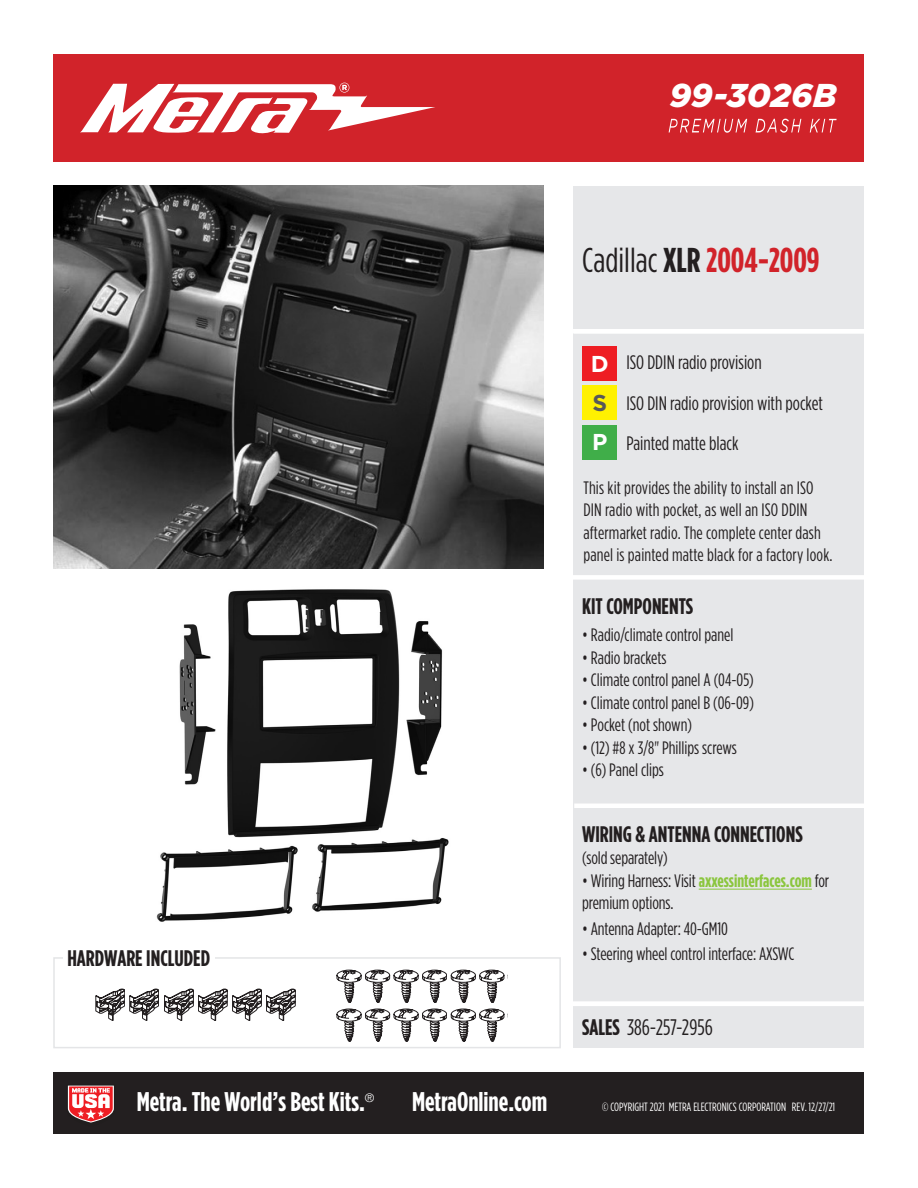
<style>
.page{position:relative;width:918px;height:1188px;background:#fff}
.page>*{position:absolute;margin:0;border:0;box-sizing:border-box;transform-origin:0 0}
.t1{font:700 34.5px "Gotham Condensed";color:#d1232a}
.t2{font:italic 900 33px "Gotham";color:#fff}
.t3{font:700 27px "Gotham Condensed";color:#fff}
.t4{font:700 22.95px "Gotham";color:#fff}
.t5{font:700 22.95px "Gotham";color:#57585a}
.cover_subheads{font:700 22.5px "Gotham Condensed";color:#231f20}
.t6{font:22.5px "Gotham Condensed";color:#231f20}
.t7{font:19.5px/40.5px "Gotham Condensed";color:#231f20}
.wiring_antenna_bulle{font:18px/22.5px "Gotham Condensed";letter-spacing:.005em;color:#231f20}
.cover_bullets{font:18px "Gotham Condensed";color:#231f20}
.cover_subheads-2{font:18px "Gotham Condensed";letter-spacing:-.005em;color:#231f20}
.t8{font:12px "Gotham Condensed";color:#fff}
.t9{font:300 12px "Helvetica Neue";color:#fff}
.s1{font-weight:400;color:#231f20}
.s2{color:#231f20}
.s3{font-weight:700;color:#8bc63e}
.s4{font-weight:700}
</style>
<div class="page">
<div style="left:53px;top:1072px;width:810px;height:62px;background:#231f20"></div>
<img style="left:53px;top:186px;width:491px;height:382px">
<div style="left:53px;top:54px;width:810px;height:108px;background:#d1232a"></div>
<svg style="left:80px;top:83px;width:355px;height:51px"></svg>
<svg style="left:669px;top:119px;width:168px;height:14px"></svg>
<div style="left:573px;top:186px;width:290px;height:862px;background:#e6e7e9"></div>
<hr style="left:573px;top:329px;width:295px;height:4px;background:#fff">
<div style="left:583px;top:346px;width:34px;height:35px;background:#ee1d23"></div>
<div style="left:583px;top:386px;width:34px;height:34px;background:#fff101"></div>
<div style="left:583px;top:425px;width:34px;height:35px;background:#40ae49"></div>
<div style="left:572px;top:575px;width:294px;height:5px;background:#fff"></div>
<svg style="left:67px;top:1085px;width:47px;height:38px;background:#d47679"></svg>
<div style="left:53px;top:957px;width:508px;height:91px;border:2px solid #e4e5e7"></div>
<hr style="left:574px;top:804px;width:295px;height:4px;background:#fff">
<hr style="left:572px;top:1002px;width:295px;height:4px;background:#fff">
<hr style="left:699px;top:889px;width:113px;height:1px;background:#8bc63e">
<svg style="left:337px;top:970px;width:168px;height:33px"></svg>
<svg style="left:337px;top:1009px;width:168px;height:33px"></svg>
<div style="left:63px;top:947px;width:151px;height:24px;background:#fff"></div>
<img style="left:156px;top:589px;width:293px;height:333px">
<svg style="left:96px;top:989px;width:199px;height:32px"></svg>
<h2 class="t2" style="left:670px;top:77px;width:168px">99-3026B</h2>
<h1 class="t1" style="left:582px;top:241px;width:239px"><span class="s1">Cadillac</span> <span class="s2">XLR</span> 2004-2009</h1>
<p class="t7" style="left:626px;top:342px;width:198px">ISO DDIN radio provision<br>ISO DIN radio provision with pocket<br>Painted matte black</p>
<p class="t4" style="left:591px;top:350px;width:19px">D</p>
<p class="t5" style="left:593px;top:390px;width:16px">S</p>
<p class="t4" style="left:592px;top:429px;width:17px">P</p>
<p class="wiring_antenna_bulle" style="left:583px;top:476px;width:251px">This kit provides the ability to install an ISO DIN radio with pocket, as well an ISO DDIN aftermarket radio. The complete center dash panel is painted matte black for a factory look.</p>
<p class="cover_subheads" style="left:67px;top:945px;width:144px">HARDWARE INCLUDED</p>
<p class="cover_subheads" style="left:582px;top:593px;width:113px">KIT COMPONENTS</p>
<p class="cover_bullets" style="left:582px;top:625px;width:153px">• Radio/climate control panel</p>
<p class="cover_bullets" style="left:582px;top:648px;width:86px">• Radio brackets</p>
<p class="cover_bullets" style="left:582px;top:670px;width:173px">• Climate control panel A (04-05)</p>
<p class="cover_bullets" style="left:582px;top:693px;width:173px">• Climate control panel B (06-09)</p>
<p class="cover_bullets" style="left:582px;top:715px;width:111px">• Pocket (not shown)</p>
<p class="cover_bullets" style="left:582px;top:738px;width:156px">• (12) #8 x 3/8" Phillips screws</p>
<p class="cover_bullets" style="left:582px;top:760px;width:83px">• (6) Panel clips</p>
<p class="cover_subheads" style="left:582px;top:821px;width:222px">WIRING &amp; ANTENNA CONNECTIONS</p>
<p class="cover_subheads-2" style="left:582px;top:848px;width:87px">(sold separately)</p>
<p class="wiring_antenna_bulle" style="left:582px;top:869px;width:249px">• Wiring Harness: Visit <span class="s3">axxessinterfaces.com</span> for premium options.</p>
<p class="wiring_antenna_bulle" style="left:582px;top:917px;width:147px">• Antenna Adapter: 40-GM10</p>
<p class="wiring_antenna_bulle" style="left:582px;top:942px;width:214px">• Steering wheel control interface: AXSWC</p>
<p class="t6" style="left:582px;top:1015px;width:132px"><span class="s4">SALES</span> 386-257-2956</p>
<h3 class="t3" style="left:137px;top:1087px;width:230px">Metra. The World’s Best Kits.</h3>
<p class="t9" style="left:365px;top:1088px;width:11px">®</p>
<h3 class="t3" style="left:412px;top:1087px;width:137px">MetraOnline.com</h3>
<p class="t8" style="left:602px;top:1100px;width:234px">© COPYRIGHT 2021 METRA ELECTRONICS CORPORATION REV. 12/27/21</p>
</div>
